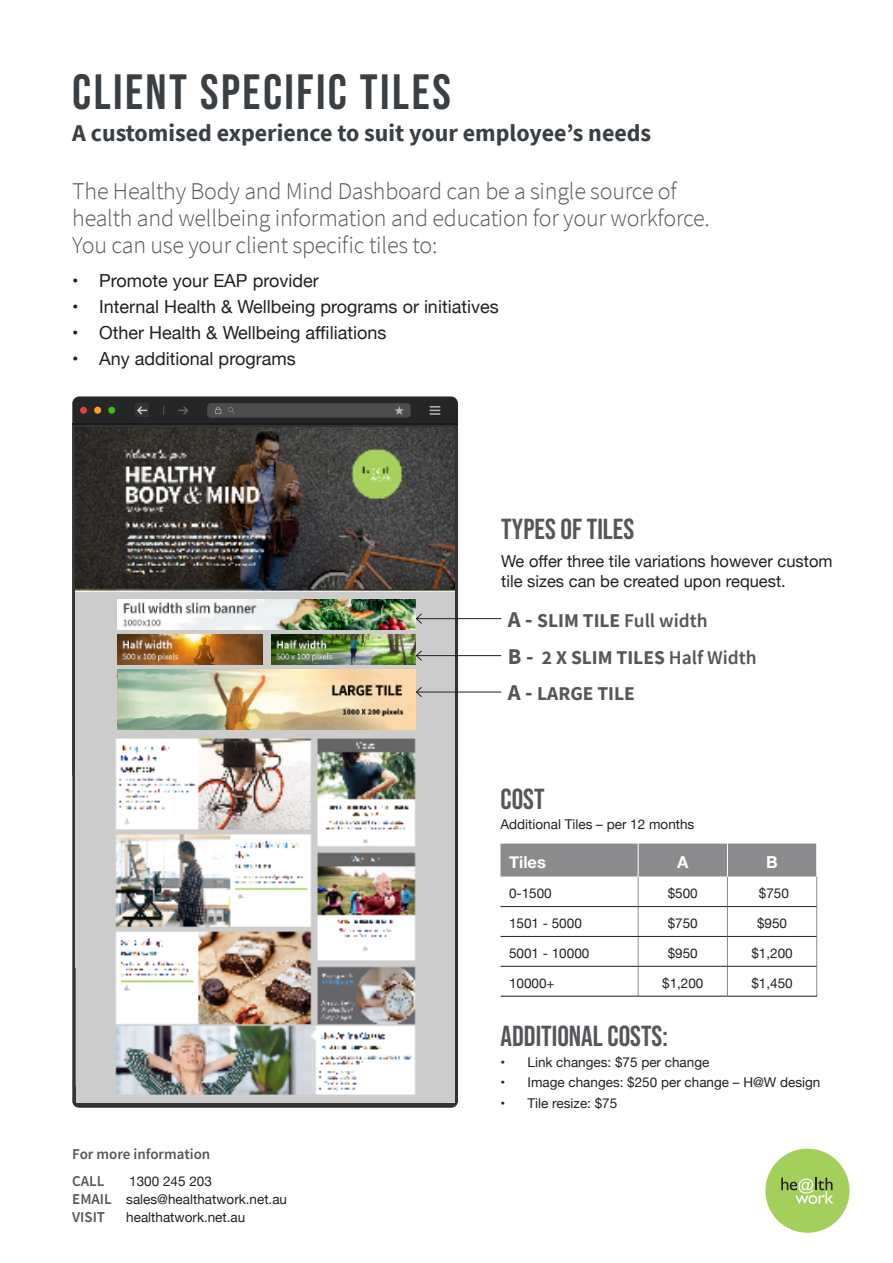
<style>
.page{position:relative;width:893px;height:1263px;background:#fff}
.page>*{position:absolute;margin:0;border:0;box-sizing:border-box;transform-origin:0 0}
._44_Header_gray_C_Be{font:49.5px "Bebas Neue";letter-spacing:.05em;color:#3a3f43}
._24_Content_gray_C_B{font:28.95px "Bebas Neue";color:#55565a}
.Basic_Body_Copy{font:300 24px/27px "Source Sans Pro";letter-spacing:-.01em;color:#55565a}
.Basic_Body_Copy-2{font:700 24px "Source Sans Pro";color:#3a3f43}
.t1{font:700 19.5px "Source Sans Pro";color:#55565a}
.t2{font:600 19.5px "Source Sans Pro";color:#55565a}
.t3{font:18px "Helvetica Neue";color:#231f20}
.Basic_Body_Copy-3{font:16.5px/19.8px "Helvetica Neue";color:#231f20}
.Basic_Body_Copy-4{font:700 16.5px "Helvetica Neue";color:#fff}
.BASIC_H1{font:600 15px "Source Sans Pro";color:#55565a}
.Basic_Body_Copy-5{font:600 15px "Source Sans Pro";color:#55565a}
.Basic_Body_Copy-6{font:13.5px "Helvetica Neue";color:#231f20}
.s1{font-weight:700;font-size:22.5px}
.s2{font-weight:700}
.s3{font-size:22.5px}
.s4{font-weight:600}
.s5{font-family:"Source Sans Pro";font-weight:600;font-size:15px;color:#55565a}
</style>
<div class="page">
<svg style="left:765px;top:1148px;width:84px;height:85px"></svg>
<div style="left:72px;top:396px;width:386px;height:384px;background:#262626;border-radius:7px"></div>
<svg style="left:72px;top:424px;width:386px;height:684px;fill:#333"></svg>
<div style="left:80px;top:407px;width:7px;height:7px;background:#ed3b42;border-radius:50%"></div>
<div style="left:94px;top:407px;width:7px;height:7px;background:#ffa11f;border-radius:50%"></div>
<div style="left:108px;top:407px;width:7px;height:7px;background:#38c217;border-radius:50%"></div>
<hr style="left:72px;top:423px;width:386px;height:1px;background:#1a1a1a">
<div style="left:134px;top:403px;width:15px;height:15px;background:#333;border-radius:2px"></div>
<svg style="left:137px;top:406px;width:10px;height:8px"></svg>
<svg style="left:178px;top:406px;width:10px;height:8px"></svg>
<svg style="left:430px;top:406px;width:10px;height:9px"></svg>
<div style="left:207px;top:403px;width:204px;height:15px;background:#4d4d4d;border-radius:4px"></div>
<svg style="left:215px;top:407px;width:6px;height:7px"></svg>
<svg style="left:394px;top:406px;width:10px;height:9px"></svg>
<svg style="left:228px;top:407px;width:7px;height:7px"></svg>
<img style="left:76px;top:427px;width:378px;height:165px">
<div style="left:76px;top:592px;width:378px;height:511px;background:#ccc"></div>
<img style="left:117px;top:599px;width:298px;height:30px">
<img style="left:115px;top:738px;width:301px;height:357px">
<img style="left:117px;top:634px;width:145px;height:30px">
<img style="left:271px;top:634px;width:145px;height:30px">
<img style="left:117px;top:670px;width:299px;height:60px">
<hr style="left:416px;top:655px;width:85px;height:1px;background:#231f20">
<svg style="left:415px;top:650px;width:8px;height:11px"></svg>
<hr style="left:416px;top:618px;width:85px;height:1px;background:#231f20">
<svg style="left:415px;top:613px;width:8px;height:11px"></svg>
<hr style="left:416px;top:692px;width:85px;height:1px;background:#231f20">
<svg style="left:415px;top:686px;width:8px;height:12px"></svg>
<svg style="left:500px;top:844px;width:317px;height:152px"></svg>
<hr style="left:816px;top:936px;width:1px;height:30px;background:#8b8a8d">
<hr style="left:638px;top:966px;width:1px;height:30px;background:#8b8a8d">
<hr style="left:727px;top:966px;width:1px;height:30px;background:#8b8a8d">
<hr style="left:816px;top:966px;width:1px;height:30px;background:#8b8a8d">
<hr style="left:500px;top:906px;width:138px;height:1px;background:#231f20">
<hr style="left:638px;top:906px;width:89px;height:1px;background:#231f20">
<hr style="left:727px;top:906px;width:90px;height:1px;background:#231f20">
<hr style="left:500px;top:936px;width:138px;height:1px;background:#231f20">
<hr style="left:638px;top:936px;width:89px;height:1px;background:#231f20">
<hr style="left:727px;top:936px;width:90px;height:1px;background:#231f20">
<hr style="left:500px;top:966px;width:138px;height:1px;background:#231f20">
<hr style="left:638px;top:966px;width:89px;height:1px;background:#231f20">
<hr style="left:727px;top:966px;width:90px;height:1px;background:#231f20">
<hr style="left:500px;top:996px;width:138px;height:1px;background:#231f20">
<hr style="left:638px;top:996px;width:89px;height:1px;background:#231f20">
<hr style="left:727px;top:996px;width:90px;height:1px;background:#231f20">
<hr style="left:638px;top:844px;width:1px;height:33px;background:#fff">
<hr style="left:727px;top:844px;width:1px;height:33px;background:#fff">
<hr style="left:816px;top:844px;width:1px;height:33px;background:#fff">
<p class="_44_Header_gray_C_Be" style="left:72px;top:64px;width:380px">CLIENT SPECIFIC TILES</p>
<p class="Basic_Body_Copy-2" style="left:72px;top:117px;width:580px">A customised experience to suit your employee’s needs</p>
<p class="Basic_Body_Copy" style="left:72px;top:177px;width:639px">The Healthy Body and Mind Dashboard can be a single source of health and wellbeing information and education for your workforce.<br>You can use your client specific tiles to:</p>
<p class="t3" style="left:72px;top:268px;width:248px">• Promote your EAP provider</p>
<p class="t3" style="left:72px;top:294px;width:428px">• Internal Health &amp; Wellbeing programs or initiatives</p>
<p class="t3" style="left:72px;top:319px;width:316px">• Other Health &amp; Wellbeing affiliations</p>
<p class="t3" style="left:72px;top:345px;width:225px">• Any additional programs</p>
<p class="_24_Content_gray_C_B" style="left:501px;top:512px;width:134px">TYPES OF TILES</p>
<p class="Basic_Body_Copy-3" style="left:501px;top:552px;width:333px">We offer three tile variations however custom tile sizes can be created upon request.</p>
<p class="t2" style="left:508px;top:608px;width:201px"><span class="s1">A -</span> <span class="s2">SLIM TILE</span> Full width</p>
<p class="t1" style="left:508px;top:644px;width:250px"><span class="s3">B -</span> 2 X SLIM TILES <span class="s4">Half Width</span></p>
<p class="t1" style="left:508px;top:680px;width:128px"><span class="s3">A -</span> LARGE TILE</p>
<p class="BASIC_H1" style="left:72px;top:1144px;width:140px">For more information</p>
<p class="Basic_Body_Copy-5" style="left:72px;top:1171px;width:34px">CALL</p>
<p class="Basic_Body_Copy-6" style="left:129px;top:1171px;width:84px">1300 245 203</p>
<p class="Basic_Body_Copy-6" style="left:72px;top:1189px;width:216px"><span class="s5">EMAIL</span> sales@healthatwork.net.au</p>
<p class="Basic_Body_Copy-5" style="left:72px;top:1207px;width:34px">VISIT</p>
<p class="Basic_Body_Copy-6" style="left:126px;top:1207px;width:121px">healthatwork.net.au</p>
<p class="_24_Content_gray_C_B" style="left:500px;top:782px;width:46px">COST</p>
<p class="Basic_Body_Copy-6" style="left:500px;top:814px;width:195px">Additional Tiles – per 12 months</p>
<p class="Basic_Body_Copy-4" style="left:509px;top:849px;width:38px">Tiles</p>
<p class="Basic_Body_Copy-4" style="left:677px;top:849px;width:13px">A</p>
<p class="Basic_Body_Copy-4" style="left:766px;top:849px;width:13px">B</p>
<p class="Basic_Body_Copy-6" style="left:509px;top:883px;width:44px">0-1500</p>
<p class="Basic_Body_Copy-6" style="left:668px;top:883px;width:32px">$500</p>
<p class="Basic_Body_Copy-6" style="left:759px;top:883px;width:32px">$750</p>
<p class="Basic_Body_Copy-6" style="left:509px;top:913px;width:74px">1501 - 5000</p>
<p class="Basic_Body_Copy-6" style="left:668px;top:913px;width:32px">$750</p>
<p class="Basic_Body_Copy-6" style="left:757px;top:913px;width:32px">$950</p>
<p class="Basic_Body_Copy-6" style="left:509px;top:943px;width:82px">5001 - 10000</p>
<p class="Basic_Body_Copy-6" style="left:668px;top:943px;width:32px">$950</p>
<p class="Basic_Body_Copy-6" style="left:751px;top:943px;width:43px">$1,200</p>
<p class="Basic_Body_Copy-6" style="left:509px;top:973px;width:47px">10000+</p>
<p class="Basic_Body_Copy-6" style="left:662px;top:973px;width:43px">$1,200</p>
<p class="Basic_Body_Copy-6" style="left:751px;top:973px;width:43px">$1,450</p>
<p class="_24_Content_gray_C_B" style="left:500px;top:1020px;width:169px">ADDITIONAL COSTS:</p>
<p class="Basic_Body_Copy-6" style="left:500px;top:1052px;width:210px">• Link changes: $75 per change</p>
<p class="Basic_Body_Copy-6" style="left:500px;top:1073px;width:321px">• Image changes: $250 per change – H@W design</p>
<p class="Basic_Body_Copy-6" style="left:500px;top:1093px;width:118px">• Tile resize: $75</p>
</div>
